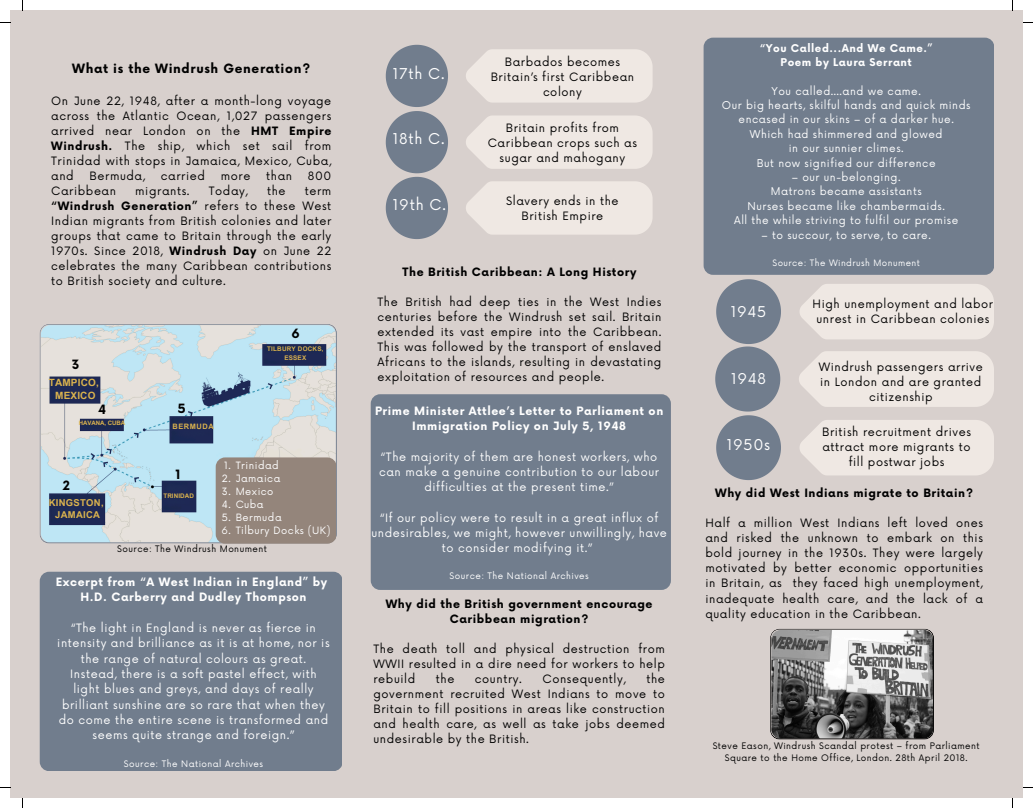
<style>
.page{position:relative;width:1033px;height:808px;background:#fff}
.page>*{position:absolute;margin:0;border:0;box-sizing:border-box;transform-origin:0 0}
.t1{font:14.5px "Now";letter-spacing:.05em;color:#fff}
.t2{font:700 12.5px "Now";letter-spacing:.05em;color:#000}
.t3{font:11.25px/15px "Now";letter-spacing:.055em;color:#000;text-align:justify}
.t4{font:11.25px/15.2px "Now";letter-spacing:.05em;color:#fff;text-align:center}
.t5{font:700 11.25px/15.2px "Now";letter-spacing:.05em;color:#fff;text-align:center}
.t6{font:700 11.25px/15px "Now";letter-spacing:.055em;color:#000;text-align:center}
.t7{font:10.5px/14.4px "Now";letter-spacing:.05em;color:#fff;text-align:center}
.t8{font:700 10.5px/14.4px "Now";letter-spacing:.05em;color:#fff;text-align:center}
.t9{font:700 10px/13.4px "Arial MT Pro";letter-spacing:.015em;color:#dbb34e;text-align:center}
.t10{font:9.88px "Now";letter-spacing:.055em;color:#fff}
.t11{font:700 9.5px/12.6px "Arial MT Pro";letter-spacing:.03em;color:#dbb34e;text-align:center}
.t12{font:8.75px/11.6px "Now";letter-spacing:.05em;color:#000;text-align:center}
.t13{font:8.75px "Now";letter-spacing:.055em;color:#fff}
.t14{font:8.62px "Now";letter-spacing:.055em;color:#fff}
.t15{font:700 7.38px "Arial MT Pro";letter-spacing:.075em;color:#dbb34e}
.t16{font:700 6.38px/8.5px "Arial MT Pro";letter-spacing:.03em;color:#dbb34e;text-align:center}
.t17{font:700 6.25px "Arial MT Pro";letter-spacing:.01em;color:#dbb34e}
.t18{font:700 6.12px "Arial MT Pro";letter-spacing:-.005em;color:#dbb34e}
.s1{font-weight:700}
</style>
<div class="page">
<div style="left:10px;top:10px;width:1013px;height:788px;background:#d8d0cd"></div>
<svg style="left:770px;top:628px;width:164px;height:111px;background:#7f7f7f"></svg>
<svg style="left:799px;top:351px;width:195px;height:56px;background:#ede6e1"></svg>
<div style="left:800px;top:420px;width:194px;height:55px;background:#efe8e3"></div>
<div style="left:800px;top:284px;width:194px;height:55px;background:#efe8e3"></div>
<svg style="left:715px;top:279px;width:66px;height:201px"></svg>
<div style="left:40px;top:571px;width:302px;height:200px;background:#717d8d;border-radius:9px"></div>
<div style="left:703px;top:38px;width:291px;height:237px;background:#717d8d;border-radius:9px"></div>
<svg style="left:40px;top:324px;width:297px;height:219px;background:#b2c5d0"></svg>
<div style="left:216px;top:457px;width:120px;height:86px;background:#94857b;border-radius:9px"></div>
<svg style="left:466px;top:49px;width:186px;height:54px;background:#ede6e1"></svg>
<svg style="left:466px;top:181px;width:186px;height:54px;background:#ede6e1"></svg>
<svg style="left:466px;top:115px;width:186px;height:54px;background:#ede6e1"></svg>
<svg style="left:386px;top:45px;width:62px;height:194px"></svg>
<div style="left:371px;top:394px;width:299px;height:196px;background:#717d8d;border-radius:9px"></div>
<h3 class="t2" style="left:72px;top:62px;width:239px">What is the Windrush Generation?</h3>
<p class="t3" style="left:51px;top:94px;width:282px">On June 22, 1948, after a month-long voyage across the Atlantic Ocean, 1,027 passengers arrived near London on the <span class="s1">HMT Empire Windrush.</span> The ship, which set sail from Trinidad with stops in Jamaica, Mexico, Cuba, and</p>
<p class="t3" style="left:90px;top:169px;width:57px">Bermuda,</p>
<p class="t3" style="left:161px;top:169px;width:46px">carried</p>
<p class="t3" style="left:221px;top:169px;width:31px">more</p>
<p class="t3" style="left:266px;top:169px;width:27px">than</p>
<p class="t3" style="left:308px;top:169px;width:25px">800</p>
<p class="t3" style="left:51px;top:184px;width:66px">Caribbean</p>
<p class="t3" style="left:135px;top:184px;width:56px">migrants.</p>
<p class="t3" style="left:209px;top:184px;width:41px">Today,</p>
<p class="t3" style="left:267px;top:184px;width:20px">the</p>
<p class="t3" style="left:51px;top:184px;width:282px;text-indent:253px">term <span class="s1">“Windrush Generation”</span> refers to these West Indian migrants from British colonies and later groups that came to Britain through the early 1970s. Since 2018, <span class="s1">Windrush Day</span> on June 22 celebrates the many Caribbean contributions to British society and culture.</p>
<p class="t2" style="left:72px;top:358px;width:9px">3</p>
<h1 class="t9" style="left:49px;top:376px;width:52px">TAMPICO,<br>MEXICO</h1>
<h3 class="t18" style="left:79px;top:421px;width:48px">HAVANA, CUBA</h3>
<p class="t15" style="left:172px;top:423px;width:43px">BERMUDA</p>
<h1 class="t2" style="left:98px;top:402px;width:10px">4</h1>
<h3 class="t2" style="left:178px;top:401px;width:9px">5</h3>
<p class="t2" style="left:291px;top:326px;width:10px">6</p>
<p class="t16" style="left:267px;top:345px;width:58px">TILBURY DOCKS,<br>ESSEX</p>
<p class="t2" style="left:63px;top:478px;width:9px">2</p>
<h1 class="t11" style="left:49px;top:497px;width:56px">KINGSTON,<br>JAMAICA</h1>
<h3 class="t2" style="left:175px;top:467px;width:7px">1</h3>
<h3 class="t17" style="left:163px;top:493px;width:32px">TRINIDAD</h3>
<p class="t10" style="left:224px;top:459px;width:56px">1. Trinidad</p>
<p class="t10" style="left:222px;top:472px;width:60px">2. Jamaica</p>
<p class="t10" style="left:222px;top:485px;width:53px">3. Mexico</p>
<p class="t10" style="left:222px;top:499px;width:43px">4. Cuba</p>
<p class="t10" style="left:222px;top:512px;width:61px">5. Bermuda</p>
<h2 class="t10" style="left:221px;top:525px;width:111px">6. Tilbury Docks (UK)</h2>
<p class="t12" style="left:117px;top:543px;width:151px">Source: The Windrush Monument</p>
<h6 class="t5" style="left:56px;top:575px;width:273px">Excerpt from “A West Indian in England” by<br>H.D. Carberry and Dudley Thompson</h6>
<p class="t4" style="left:57px;top:620px;width:274px">“The light in England is never as fierce in intensity and brilliance as it is at home, nor is the range of natural colours as great.<br>Instead, there is a soft pastel effect, with light blues and greys, and days of really brilliant sunshine are so rare that when they do come the entire scene is transformed and seems quite strange and foreign.”</p>
<p class="t13" style="left:124px;top:758px;width:141px">Source: The National Archives</p>
<h3 class="t1" style="left:393px;top:65px;width:53px">17th C.</h3>
<p class="t1" style="left:393px;top:131px;width:53px">18th C.</p>
<h3 class="t1" style="left:393px;top:196px;width:54px">19th C.</h3>
<h4 class="t3" style="left:490px;top:55px;width:145px;text-align:center">Barbados becomes<br>Britain’s first Caribbean colony</h4>
<h5 class="t3" style="left:488px;top:121px;width:151px;text-align:center">Britain profits from<br>Caribbean crops such as sugar and mahogany</h5>
<h2 class="t3" style="left:506px;top:194px;width:114px;text-align:center">Slavery ends in the<br>British Empire</h2>
<h2 class="t6" style="left:402px;top:265px;width:235px">The British Caribbean: A Long History</h2>
<h3 class="t3" style="left:377px;top:295px;width:285px">The British had deep ties in the West Indies centuries before the Windrush set sail. Britain extended its vast empire into the Caribbean.<br>This was followed by the transport of enslaved Africans to the islands, resulting in devastating exploitation of resources and people.</h3>
<h4 class="t5" style="left:375px;top:403px;width:290px">Prime Minister Attlee’s Letter to Parliament on<br>Immigration Policy on July 5, 1948</h4>
<h5 class="t4" style="left:379px;top:449px;width:281px">“The majority of them are honest workers, who can make a genuine contribution to our labour difficulties at the present time.”</h5>
<p class="t4" style="left:371px;top:510px;width:297px">“If our policy were to result in a great influx of undesirables, we might, however unwillingly, have to consider modifying it.”</p>
<p class="t13" style="left:449px;top:570px;width:141px">Source: The National Archives</p>
<p class="t6" style="left:386px;top:597px;width:268px">Why did the British government encourage<br>Caribbean migration?</p>
<h6 class="t3" style="left:373px;top:642px;width:293px">The death toll and physical destruction from WWII resulted in a dire need for workers to help rebuild</h6>
<h6 class="t3" style="left:373px;top:672px;width:293px;text-indent:273px">the government recruited West Indians to move to Britain to fill positions in areas like construction and health care, as well as take jobs deemed undesirable by the British.</h6>
<h6 class="t3" style="left:436px;top:672px;width:20px">the</h6>
<h6 class="t3" style="left:475px;top:672px;width:48px">country.</h6>
<h6 class="t3" style="left:542px;top:672px;width:85px">Consequently,</h6>
<h1 class="t8" style="left:759px;top:41px;width:175px">“You Called...And We Came.”<br>Poem by Laura Serrant</h1>
<h3 class="t7" style="left:722px;top:84px;width:250px">You called….and we came.<br>Our big hearts, skilful hands and quick minds encased in our skins – of a darker hue.<br>Which had shimmered and glowed<br>in our sunnier climes.<br>But now signified our difference</h3>
<h3 class="t7" style="left:734px;top:170px;width:225px">– our un-belonging.<br>Matrons became assistants<br>Nurses became like chambermaids.<br>All the while striving to fulfil our promise</h3>
<h3 class="t7" style="left:761px;top:228px;width:171px">– to succour, to serve, to care.</h3>
<p class="t14" style="left:772px;top:258px;width:149px">Source: The Windrush Monument</p>
<p class="t1" style="left:730px;top:303px;width:37px">1945</p>
<p class="t3" style="left:812px;top:297px;width:182px;text-align:center">High unemployment and labor unrest in Caribbean colonies</p>
<p class="t3" style="left:818px;top:360px;width:165px;text-align:center">Windrush passengers arrive in London and are granted citizenship</p>
<p class="t3" style="left:822px;top:425px;width:150px;text-align:center">British recruitment drives attract more migrants to fill postwar jobs</p>
<p class="t1" style="left:731px;top:370px;width:37px">1948</p>
<p class="t1" style="left:726px;top:437px;width:45px">1950s</p>
<h1 class="t6" style="left:715px;top:486px;width:259px">Why did West Indians migrate to Britain?</h1>
<h3 class="t3" style="left:705px;top:516px;width:279px">Half a million West Indians left loved ones and risked the unknown to embark on this bold journey in the 1930s. They were largely motivated by better economic opportunities in Britain, as they faced high unemployment, inadequate health care, and the lack of a quality education in the Caribbean.</h3>
<p class="t12" style="left:712px;top:740px;width:268px">Steve Eason, Windrush Scandal protest – from Parliament<br>Square to the Home Office, London. 28th April 2018.</p>
</div>
